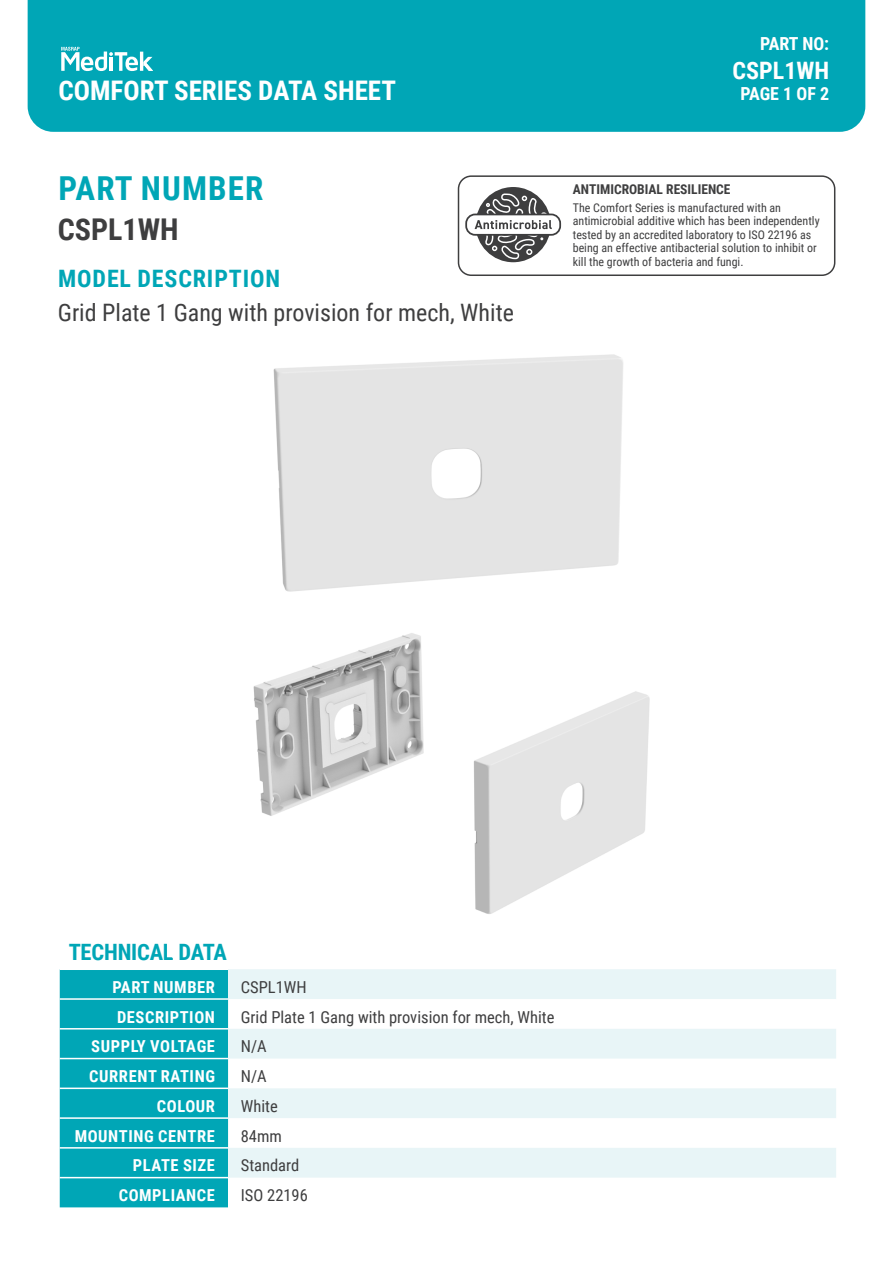
<style>
.page{position:relative;width:893px;height:1263px;background:#fff}
.page>*{position:absolute;margin:0;border:0;box-sizing:border-box;transform-origin:0 0}
.Header__Part_No{font:700 33px "Roboto Condensed";letter-spacing:.035em;color:#00a6b6}
.Part_Number{font:700 30px "Roboto Condensed";color:#3e3e3f}
.t1{font:700 27px "Roboto Condensed";color:#fff}
.Model_Description{font:24px "Roboto Condensed";color:#3e3e3f}
.Header__Model_Des{font:700 24px "Roboto Condensed";letter-spacing:.035em;color:#00a6b6}
.Masthead_Codes{font:700 24px "Roboto Condensed";color:#fff}
.t2{font:700 22.5px "Roboto Condensed";letter-spacing:-.01em;color:#00a6b6}
.Masthead_Codes-2{font:700 18px "Roboto Condensed";color:#fff}
.Masthead_Codes_SML{font:700 18px "Roboto Condensed";letter-spacing:-.01em;color:#fff}
.t3{font:700 16.5px "Roboto Condensed";letter-spacing:.035em;color:#fff}
.t4{font:16.5px "Roboto Condensed";color:#3e3e3f}
.t5{font:700 13.5px "Roboto Condensed";color:#3e3e3f}
.t6{font:12px/13.5px "Roboto Condensed";color:#3e3e3f}
</style>
<div class="page">
<div style="left:458px;top:175px;width:377px;height:101px;border:2px solid #3e3e3f;border-radius:13px"></div>
<div style="left:28px;top:0;width:837px;height:132px;background:#00a6b6"></div>
<svg style="left:61px;top:47px;width:92px;height:24px"></svg>
<div style="left:476px;top:187px;width:75px;height:75px;background:#3e3e3f;border-radius:50%"></div>
<div style="left:465px;top:214px;width:96px;height:22px;border:2px solid #3e3e3f;border-radius:9px"></div>
<svg style="left:475px;top:192px;width:77px;height:68px"></svg>
<div style="left:60px;top:970px;width:168px;height:237px;background:#00a6b6"></div>
<svg style="left:228px;top:969px;width:608px;height:208px;fill:#e8f5f7"></svg>
<hr style="left:60px;top:998px;width:168px;height:2px;background:#fff">
<hr style="left:60px;top:1028px;width:168px;height:1px;background:#fff">
<hr style="left:60px;top:1058px;width:168px;height:1px;background:#fff">
<hr style="left:60px;top:1087px;width:168px;height:2px;background:#fff">
<hr style="left:60px;top:1117px;width:168px;height:2px;background:#fff">
<hr style="left:60px;top:1147px;width:168px;height:1px;background:#fff">
<hr style="left:60px;top:1177px;width:168px;height:1px;background:#fff">
<img style="left:273px;top:354px;width:350px;height:195px">
<img style="left:253px;top:549px;width:397px;height:365px">
<h3 class="t1" style="left:58px;top:72px;width:339px">COMFORT SERIES DATA SHEET</h3>
<p class="Header__Part_No" style="left:58px;top:166px;width:207px">PART NUMBER</p>
<p class="Part_Number" style="left:58px;top:208px;width:122px">CSPL1WH</p>
<p class="Header__Model_Des" style="left:58px;top:262px;width:223px">MODEL DESCRIPTION</p>
<p class="Model_Description" style="left:58px;top:296px;width:458px">Grid Plate 1 Gang with provision for mech, White</p>
<p class="Masthead_Codes_SML" style="left:760px;top:31px;width:71px">PART NO:</p>
<p class="Masthead_Codes" style="left:733px;top:53px;width:98px">CSPL1WH</p>
<p class="Masthead_Codes-2" style="left:740px;top:81px;width:90px">PAGE 1 OF 2</p>
<p class="t5" style="left:573px;top:180px;width:159px">ANTIMICROBIAL RESILIENCE</p>
<p class="t6" style="left:573px;top:200px;width:248px">The Comfort Series is manufactured with an antimicrobial additive which has been independently tested by an accredited laboratory to ISO 22196 as being an effective antibacterial solution to inhibit or kill the growth of bacteria and fungi.</p>
<h3 class="t2" style="left:69px;top:936px;width:160px">TECHNICAL DATA</h3>
<p class="t3" style="left:112px;top:975px;width:104px">PART NUMBER</p>
<p class="t4" style="left:241px;top:975px;width:67px">CSPL1WH</p>
<p class="t3" style="left:117px;top:1005px;width:100px">DESCRIPTION</p>
<p class="t4" style="left:241px;top:1005px;width:315px">Grid Plate 1 Gang with provision for mech, White</p>
<p class="t3" style="left:91px;top:1035px;width:125px">SUPPLY VOLTAGE</p>
<p class="t4" style="left:241px;top:1035px;width:27px">N/A</p>
<p class="t3" style="left:89px;top:1065px;width:127px">CURRENT RATING</p>
<p class="t4" style="left:241px;top:1065px;width:27px">N/A</p>
<p class="t3" style="left:157px;top:1094px;width:60px">COLOUR</p>
<p class="t4" style="left:241px;top:1094px;width:38px">White</p>
<p class="t3" style="left:75px;top:1124px;width:142px">MOUNTING CENTRE</p>
<p class="t4" style="left:241px;top:1124px;width:43px">84mm</p>
<p class="t3" style="left:133px;top:1154px;width:84px">PLATE SIZE</p>
<p class="t4" style="left:241px;top:1154px;width:60px">Standard</p>
<p class="t3" style="left:119px;top:1184px;width:98px">COMPLIANCE</p>
<p class="t4" style="left:241px;top:1184px;width:69px">ISO 22196</p>
</div>
